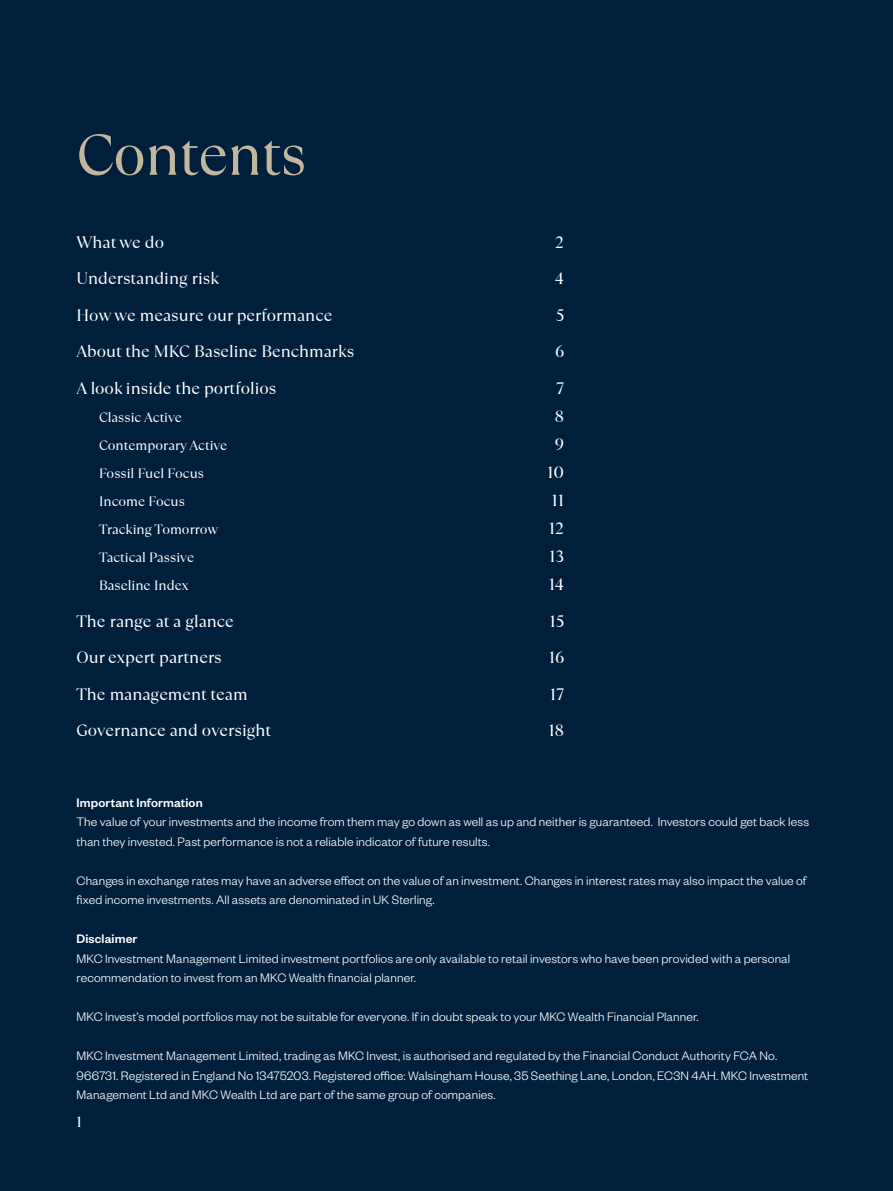
<style>
.page{position:relative;width:893px;height:1191px;background:#001f3b}
.page>*{position:absolute;margin:0;border:0;box-sizing:border-box;transform-origin:0 0}
.t1{font:57.3px "TT Ramillas";letter-spacing:-.015em;color:#c2b69d}
.t2{font:16.5px "TT Ramillas";color:#fff}
.t3{font:15px "TT Ramillas";color:#fff}
.t4{font:300 13.5px/19.5px "Founders Grotesk";letter-spacing:.005em;color:#fff}
.t5{font:13.5px "TT Ramillas";color:#fff}
.t6{font:500 13.5px "Founders Grotesk";letter-spacing:.01em;color:#fff}
</style>
<div class="page">
<h1 class="t1" style="left:77px;top:121px;width:232px">Contents</h1>
<p class="t2" style="left:77px;top:232px;width:89px">What we do</p>
<p class="t2" style="left:555px;top:232px;width:10px">2</p>
<p class="t2" style="left:77px;top:269px;width:144px">Understanding risk</p>
<p class="t2" style="left:555px;top:269px;width:10px">4</p>
<p class="t2" style="left:77px;top:305px;width:257px">How we measure our performance</p>
<p class="t2" style="left:556px;top:305px;width:10px">5</p>
<p class="t2" style="left:77px;top:342px;width:279px">About the MKC Baseline Benchmarks</p>
<p class="t2" style="left:555px;top:342px;width:11px">6</p>
<p class="t2" style="left:77px;top:378px;width:201px">A look inside the portfolios</p>
<p class="t2" style="left:556px;top:378px;width:10px">7</p>
<p class="t5" style="left:99px;top:409px;width:84px">Classic Active</p>
<p class="t2" style="left:555px;top:406px;width:11px">8</p>
<p class="t5" style="left:99px;top:437px;width:130px">Contemporary Active</p>
<p class="t2" style="left:555px;top:434px;width:11px">9</p>
<p class="t5" style="left:99px;top:465px;width:106px">Fossil Fuel Focus</p>
<p class="t2" style="left:547px;top:462px;width:18px">10</p>
<p class="t5" style="left:99px;top:493px;width:87px">Income Focus</p>
<p class="t2" style="left:552px;top:490px;width:14px">11</p>
<p class="t5" style="left:99px;top:521px;width:120px">Tracking Tomorrow</p>
<p class="t2" style="left:549px;top:518px;width:16px">12</p>
<p class="t5" style="left:99px;top:549px;width:96px">Tactical Passive</p>
<p class="t2" style="left:550px;top:546px;width:16px">13</p>
<p class="t5" style="left:99px;top:577px;width:91px">Baseline Index</p>
<p class="t2" style="left:549px;top:574px;width:16px">14</p>
<p class="t2" style="left:77px;top:611px;width:159px">The range at a glance</p>
<p class="t2" style="left:550px;top:611px;width:16px">15</p>
<p class="t2" style="left:77px;top:647px;width:147px">Our expert partners</p>
<p class="t2" style="left:549px;top:647px;width:17px">16</p>
<p class="t2" style="left:77px;top:684px;width:173px">The management team</p>
<p class="t2" style="left:550px;top:684px;width:16px">17</p>
<p class="t2" style="left:77px;top:721px;width:196px">Governance and oversight</p>
<p class="t2" style="left:549px;top:721px;width:17px">18</p>
<p class="t6" style="left:77px;top:794px;width:128px">Important Information</p>
<p class="t4" style="left:77px;top:811px;width:734px">The value of your investments and the income from them may go down as well as up and neither is guaranteed. Investors could get back less than they invested. Past performance is not a reliable indicator of future results.</p>
<p class="t4" style="left:77px;top:870px;width:732px">Changes in exchange rates may have an adverse effect on the value of an investment. Changes in interest rates may also impact the value of fixed income investments. All assets are denominated in UK Sterling.</p>
<p class="t6" style="left:77px;top:930px;width:62px">Disclaimer</p>
<p class="t4" style="left:77px;top:948px;width:715px">MKC Investment Management Limited investment portfolios are only available to retail investors who have been provided with a personal recommendation to invest from an MKC Wealth financial planner.</p>
<p class="t4" style="left:77px;top:1006px;width:624px">MKC Invest’s model portfolios may not be suitable for everyone. If in doubt speak to your MKC Wealth Financial Planner.</p>
<p class="t4" style="left:77px;top:1045px;width:733px">MKC Investment Management Limited, trading as MKC Invest, is authorised and regulated by the Financial Conduct Authority FCA No.<br>966731. Registered in England No 13475203. Registered office: Walsingham House, 35 Seething Lane, London, EC3N 4AH. MKC Investment<br>Management Ltd and MKC Wealth Ltd are part of the same group of companies.</p>
<p class="t3" style="left:77px;top:1113px;width:7px">1</p>
</div>
